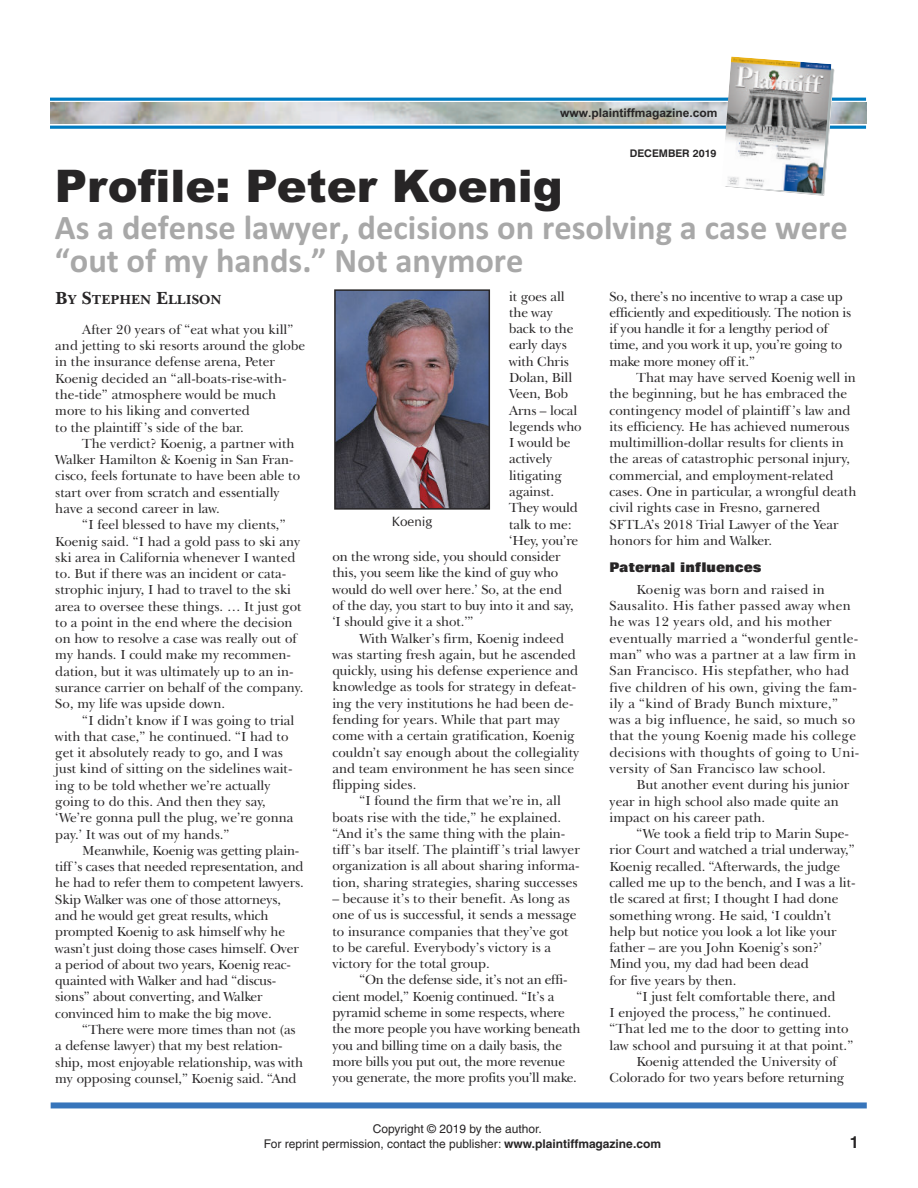
<style>
.page{position:relative;width:918px;height:1188px;background:#fff}
.page>*{position:absolute;margin:0;border:0;box-sizing:border-box;transform-origin:0 0}
.t1{font:45px "Arial MT Black";color:#272526}
.t2{font:700 34.5px/33px "Calibri";color:#a8a8a8}
.t3{font:700 16.5px "Helvetica";color:#272526}
.t4{font:13.5px/16.4px "New Baskerville IT Cby BT";color:#272526}
.t5{font:13.5px/16.4px "New Baskerville IT Cby BT";letter-spacing:-.02em;color:#272526}
.t6{font:13.5px/16.4px "New Baskerville IT Cby BT";letter-spacing:.02em;color:#272526}
.t7{font:800 13.5px "Folio BT";color:#272526}
.t8{font:700 13.5px "New Baskerville IT Cby BT";color:#272526}
.t9{font:13.5px "CG Omega";color:#272526}
.t10{font:12px/15px "Helvetica";color:#272526}
.t11{font:700 12px "Arial";color:#272526}
.t12{font:700 10.5px "Swiss 721 BT";color:#272526}
.s1{font-size:18px}
.s2{font-weight:700}
</style>
<div class="page">
<img style="left:50px;top:103px;width:816px;height:21px">
<hr style="left:50px;top:98px;width:816px;height:3px;background:#007cc2">
<hr style="left:50px;top:126px;width:816px;height:3px;background:#007cc2">
<svg style="left:807px;top:64px;width:27px;height:132px"></svg>
<img style="left:721px;top:56px;width:110px;height:138px">
<div style="left:51px;top:1102px;width:816px;height:6px;background:#3775bb"></div>
<img style="left:337px;top:292px;width:150px;height:215px">
<div style="left:334px;top:289px;width:156px;height:221px;border:2px solid #272526"></div>
<p class="t11" style="left:560px;top:106px;width:159px">www.plaintiffmagazine.com</p>
<p class="t12" style="left:630px;top:149px;width:88px">DECEMBER 2019</p>
<h1 class="t1" style="left:55px;top:161px;width:510px">Profile: Peter Koenig</h1>
<h2 class="t2" style="left:55px;top:210px;width:795px">As a defense lawyer, decisions on resolving a case were “out of my hands.” Not anymore</h2>
<p class="t8" style="left:55px;top:294px;width:168px"><span class="s1">B</span>Y <span class="s1">S</span>TEPHEN <span class="s1">E</span>LLISON</p>
<p class="t4" style="left:55px;top:323px;width:251px;text-indent:27px">After 20 years of “eat what you kill” and jetting to ski resorts around the globe in the insurance defense arena, Peter Koenig decided an “all-boats-rise-with&shy;the-tide” atmosphere would be much more to his liking and converted<br>to the plaintiff ’s side of the bar.</p>
<p class="t4" style="left:55px;top:437px;width:246px;text-indent:27px">The verdict? Koenig, a partner with Walker Hamilton &amp; Koenig in San Fran&shy;cisco, feels fortunate to have been able to start over from scratch and essentially have a second career in law.</p>
<p class="t4" style="left:55px;top:518px;width:250px;text-indent:27px">“I feel blessed to have my clients,” Koenig said. “I had a gold pass to ski any ski area in California whenever I wanted to. But if there was an incident or cata&shy;strophic injury, I had to travel to the ski area to oversee these things. … It just got to a point in the end where the decision on how to resolve a case was really out of my hands. I could make my recommen&shy;dation, but it was ultimately up to an in&shy;surance carrier on behalf of the company.<br>So, my life was upside down.</p>
<p class="t4" style="left:55px;top:714px;width:241px;text-indent:27px">“I didn’t know if I was going to trial with that case,” he continued. “I had to get it absolutely ready to go, and I was just kind of sitting on the sidelines wait&shy;ing to be told whether we’re actually going to do this. And then they say, ‘We’re gonna pull the plug, we’re gonna pay.’ It was out of my hands.”</p>
<p class="t4" style="left:55px;top:844px;width:250px;text-indent:27px">Meanwhile, Koenig was getting plain&shy;tiff ’s cases that needed representation, and he had to refer them to competent lawyers.<br>Skip Walker was one of those attorneys, and he would get great results, which prompted Koenig to ask himself why he wasn’t just doing those cases himself. Over a period of about two years, Koenig reac&shy;quainted with Walker and had “discus&shy;sions” about converting, and Walker convinced him to make the big move.</p>
<p class="t4" style="left:55px;top:1023px;width:249px;text-indent:27px">“There were more times than not (as a defense lawyer) that my best relation&shy;ship, most enjoyable relationship, was with my opposing counsel,” Koenig said. “And</p>
<p class="t4" style="left:509px;top:290px;width:57px">it goes all</p>
<p class="t4" style="left:509px;top:306px;width:45px">the way</p>
<p class="t4" style="left:509px;top:322px;width:66px">back to the</p>
<p class="t4" style="left:509px;top:338px;width:59px">early days</p>
<p class="t4" style="left:509px;top:355px;width:61px">with Chris</p>
<p class="t4" style="left:509px;top:371px;width:65px">Dolan, Bill</p>
<p class="t4" style="left:509px;top:387px;width:60px">Veen, Bob</p>
<p class="t4" style="left:509px;top:404px;width:70px">Arns – local</p>
<p class="t4" style="left:509px;top:420px;width:74px">legends who</p>
<p class="t4" style="left:509px;top:436px;width:63px">I would be</p>
<p class="t4" style="left:509px;top:452px;width:45px">actively</p>
<p class="t4" style="left:509px;top:469px;width:54px">litigating</p>
<p class="t4" style="left:509px;top:485px;width:47px">against.</p>
<p class="t4" style="left:509px;top:501px;width:70px">They would</p>
<p class="t4" style="left:509px;top:517px;width:64px">talk to me:</p>
<p class="t4" style="left:509px;top:534px;width:70px">‘Hey, you’re</p>
<p class="t4" style="left:332px;top:550px;width:230px">on the wrong side, you should consider</p>
<p class="t4" style="left:332px;top:566px;width:227px">this, you seem like the kind of guy who</p>
<p class="t4" style="left:332px;top:583px;width:231px">would do well over here.’ So, at the end</p>
<p class="t4" style="left:332px;top:599px;width:243px">of the day, you start to buy into it and say,</p>
<p class="t4" style="left:332px;top:615px;width:143px">‘I should give it a shot.’”</p>
<p class="t4" style="left:359px;top:631px;width:206px">With Walker’s firm, Koenig indeed</p>
<p class="t4" style="left:332px;top:648px;width:245px">was starting fresh again, but he ascended</p>
<p class="t4" style="left:332px;top:664px;width:247px">quickly, using his defense experience and</p>
<p class="t4" style="left:332px;top:680px;width:245px">knowledge as tools for strategy in defeat-</p>
<p class="t4" style="left:332px;top:697px;width:243px">ing the very institutions he had been de-</p>
<p class="t4" style="left:332px;top:713px;width:229px">fending for years. While that part may</p>
<p class="t4" style="left:332px;top:729px;width:244px">come with a certain gratification, Koenig</p>
<p class="t4" style="left:332px;top:745px;width:249px">couldn’t say enough about the collegiality</p>
<p class="t4" style="left:332px;top:762px;width:243px">and team environment he has seen since</p>
<p class="t4" style="left:332px;top:778px;width:85px">flipping sides.</p>
<p class="t4" style="left:359px;top:794px;width:203px">“I found the firm that we’re in, all</p>
<p class="t4" style="left:332px;top:811px;width:230px">boats rise with the tide,” he explained.</p>
<p class="t4" style="left:332px;top:827px;width:234px">“And it’s the same thing with the plain-</p>
<p class="t4" style="left:332px;top:843px;width:249px">tiff ’s bar itself. The plaintiff ’s trial lawyer</p>
<p class="t4" style="left:332px;top:859px;width:249px">organization is all about sharing informa-</p>
<p class="t4" style="left:332px;top:876px;width:247px">tion, sharing strategies, sharing successes</p>
<p class="t4" style="left:332px;top:892px;width:246px">– because it’s to their benefit. As long as one of us is successful, it sends a message to insurance companies that they’ve got to be careful. Everybody’s victory is a victory for the total group.</p>
<p class="t5" style="left:332px;top:973px;width:250px;text-indent:27px">“On the defense side, it’s not an effi&shy;cient model,” Koenig continued. “It’s a pyramid scheme in some respects, where the more people you have working beneath you and billing time on a daily basis, the more bills you put out, the more revenue you generate, the more profits you’ll make.</p>
<p class="t9" style="left:392px;top:513px;width:42px">Koenig</p>
<p class="t5" style="left:610px;top:290px;width:243px">So, there’s no incentive to wrap a case up efficiently and expeditiously. The notion is if you handle it for a lengthy period of time, and you work it up, you’re going to make more money off it.”</p>
<p class="t4" style="left:610px;top:371px;width:248px;text-indent:27px">That may have served Koenig well in the beginning, but he has embraced the contingency model of plaintiff ’s law and its efficiency. He has achieved numerous multimillion-dollar results for clients in the areas of catastrophic personal injury, commercial, and employment-related cases. One in particular, a wrongful death civil rights case in Fresno, garnered SFTLA’s 2018 Trial Lawyer of the Year honors for him and Walker.</p>
<p class="t7" style="left:610px;top:563px;width:154px">Paternal influences</p>
<p class="t6" style="left:610px;top:583px;width:251px;text-indent:27px">Koenig was born and raised in Sausalito. His father passed away when he was 12 years old, and his mother eventually married a “wonderful gentle&shy;man” who was a partner at a law firm in San Francisco. His stepfather, who had five children of his own, giving the fam&shy;ily a “kind of Brady Bunch mixture,” was a big influence, he said, so much so that the young Koenig made his college decisions with thoughts of going to Uni&shy;versity of San Francisco law school.</p>
<p class="t4" style="left:610px;top:778px;width:241px;text-indent:27px">But another event during his junior year in high school also made quite an impact on his career path.</p>
<p class="t4" style="left:610px;top:827px;width:248px;text-indent:27px">“We took a field trip to Marin Supe&shy;rior Court and watched a trial underway,” Koenig recalled. “Afterwards, the judge called me up to the bench, and I was a lit&shy;tle scared at first; I thought I had done something wrong. He said, ‘I couldn’t help but notice you look a lot like your father – are you John Koenig’s son?’ Mind you, my dad had been dead<br>for five years by then.</p>
<p class="t4" style="left:637px;top:990px;width:201px">“I just felt comfortable there, and</p>
<p class="t4" style="left:610px;top:1006px;width:223px">I enjoyed the process,” he continued.</p>
<p class="t4" style="left:610px;top:1022px;width:241px">“That led me to the door to getting into</p>
<p class="t4" style="left:610px;top:1039px;width:245px">law school and pursuing it at that point.”</p>
<p class="t4" style="left:637px;top:1055px;width:202px">Koenig attended the University of</p>
<p class="t4" style="left:610px;top:1071px;width:236px">Colorado for two years before returning</p>
<p class="t10" style="left:264px;top:1123px;width:399px;text-indent:109px">Copyright © 2019 by the author.<br>For reprint permission, contact the publisher: <span class="s2">www.plaintiffmagazine.com</span></p>
<p class="t3" style="left:850px;top:1136px;width:11px">1</p>
</div>
